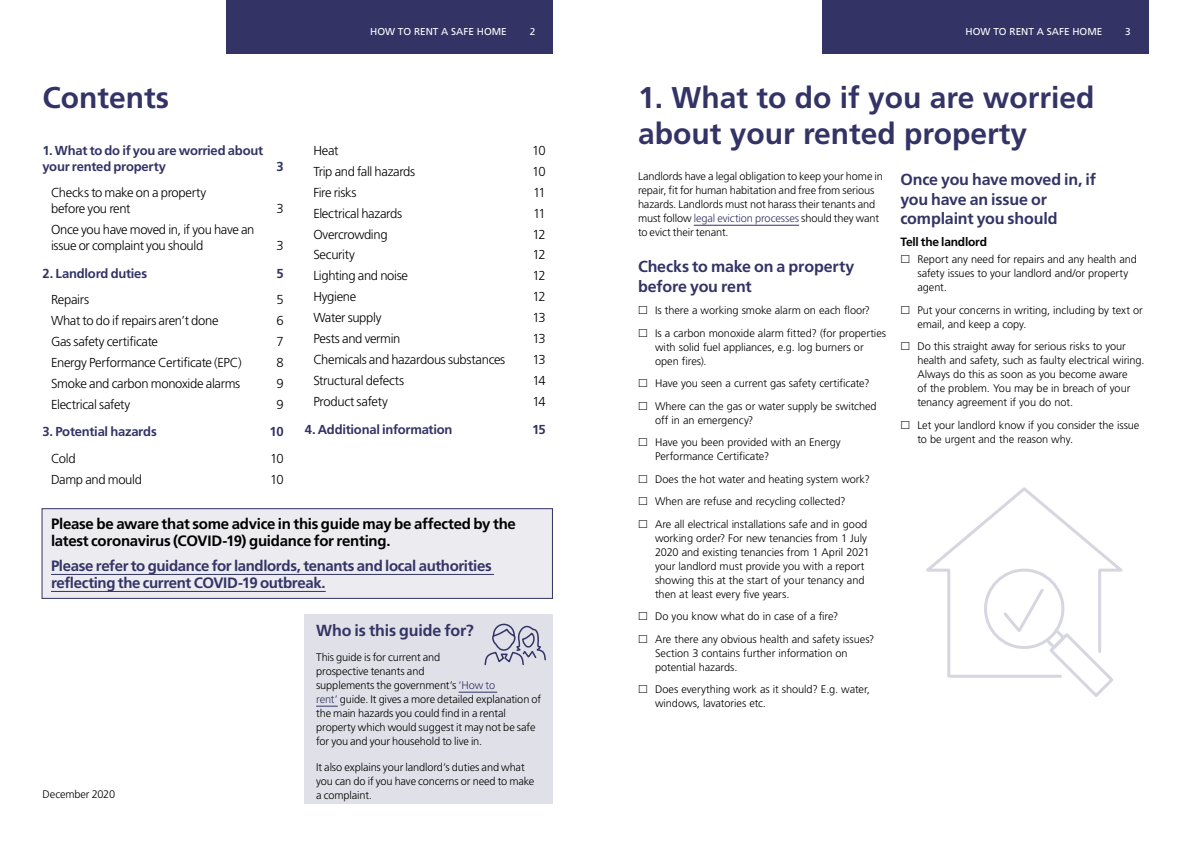
<style>
.page{position:relative;width:1191px;height:842px;background:#fff}
.page>*{position:absolute;margin:0;border:0;box-sizing:border-box;transform-origin:0 0}
.t1{font:700 30px/36px "Frutiger LT Std";color:#336}
.t2{font:700 16px/19.2px "Frutiger LT Std";letter-spacing:-.01em;color:#336}
.t3{font:700 15px/17px "Frutiger LT Std";letter-spacing:-.02em;color:#000}
.t4{font:700 15px/17px "Frutiger LT Std";letter-spacing:-.025em;color:#336}
.t5{font:300 13px/16px "Frutiger LT Std";letter-spacing:-.025em;color:#000}
.t6{font:700 13px/16px "Frutiger LT Std";letter-spacing:-.02em;color:#336}
.t7{font:700 12px "Frutiger LT Std";letter-spacing:-.015em;color:#000}
.t8{font:300 11px/14px "Frutiger LT Std";letter-spacing:-.01em;color:#000}
.t9{font:10px "Frutiger LT Std";color:#fff}
.s1{color:#336}
</style>
<div class="page">
<div style="left:227px;top:0;width:326px;height:54px;background:#336"></div>
<div style="left:305px;top:614px;width:248px;height:31px;background:#e0e0e8"></div>
<div style="left:305px;top:644px;width:248px;height:115px;background:#e0e0e8"></div>
<hr style="left:458px;top:692px;width:39px;height:1px;background:#336">
<svg style="left:316px;top:706px;width:22px;height:1px"></svg>
<div style="left:305px;top:754px;width:248px;height:50px;background:#e0e0e8"></div>
<svg style="left:484px;top:623px;width:62px;height:43px"></svg>
<div style="left:42px;top:509px;width:510px;height:89px;background:#ebebf0"></div>
<hr style="left:51px;top:574px;width:443px;height:1px;background:#336">
<hr style="left:51px;top:591px;width:275px;height:1px;background:#336">
<div style="left:42px;top:508px;width:511px;height:91px;border:1px solid #336"></div>
<div style="left:822px;top:0;width:326px;height:54px;background:#336"></div>
<hr style="left:693px;top:225px;width:106px;height:1px;background:#336">
<svg style="left:926px;top:487px;width:197px;height:210px"></svg>
<h1 class="t1" style="left:43px;top:79px;width:128px">Contents</h1>
<p class="t6" style="left:43px;top:142px;width:222px">1. What to do if you are worried about your rented property</p>
<p class="t5" style="left:51px;top:185px;width:157px">Checks to make on a property before you rent</p>
<p class="t5" style="left:51px;top:222px;width:205px">Once you have moved in, if you have an issue or complaint you should</p>
<p class="t6" style="left:276px;top:158px;width:9px">3</p>
<p class="t5" style="left:276px;top:201px;width:9px">3</p>
<p class="t5" style="left:276px;top:238px;width:9px">3</p>
<p class="t6" style="left:43px;top:265px;width:106px">2. Landlord duties</p>
<p class="t6" style="left:276px;top:265px;width:9px">5</p>
<p class="t5" style="left:51px;top:292px;width:40px">Repairs</p>
<p class="t5" style="left:276px;top:292px;width:9px">5</p>
<p class="t5" style="left:51px;top:313px;width:169px">What to do if repairs aren’t done</p>
<p class="t5" style="left:276px;top:313px;width:9px">6</p>
<p class="t5" style="left:51px;top:334px;width:109px">Gas safety certificate</p>
<p class="t5" style="left:276px;top:334px;width:9px">7</p>
<p class="t5" style="left:51px;top:355px;width:192px">Energy Performance Certificate (EPC)</p>
<p class="t5" style="left:276px;top:355px;width:9px">8</p>
<p class="t5" style="left:51px;top:376px;width:191px">Smoke and carbon monoxide alarms</p>
<p class="t5" style="left:276px;top:376px;width:9px">9</p>
<p class="t5" style="left:51px;top:397px;width:81px">Electrical safety</p>
<p class="t5" style="left:276px;top:397px;width:9px">9</p>
<p class="t6" style="left:43px;top:424px;width:116px">3. Potential hazards</p>
<p class="t6" style="left:269px;top:424px;width:15px">10</p>
<p class="t5" style="left:51px;top:451px;width:26px">Cold</p>
<p class="t5" style="left:270px;top:451px;width:15px">10</p>
<p class="t5" style="left:51px;top:472px;width:92px">Damp and mould</p>
<p class="t5" style="left:270px;top:472px;width:15px">10</p>
<p class="t9" style="left:370px;top:26px;width:138px">HOW TO RENT A SAFE HOME</p>
<p class="t9" style="left:529px;top:26px;width:7px">2</p>
<p class="t5" style="left:313px;top:142px;width:27px">Heat</p>
<p class="t5" style="left:532px;top:142px;width:15px">10</p>
<p class="t5" style="left:313px;top:163px;width:103px">Trip and fall hazards</p>
<p class="t5" style="left:532px;top:163px;width:15px">10</p>
<p class="t5" style="left:313px;top:184px;width:45px">Fire risks</p>
<p class="t5" style="left:533px;top:184px;width:14px">11</p>
<p class="t5" style="left:313px;top:205px;width:90px">Electrical hazards</p>
<p class="t5" style="left:533px;top:205px;width:14px">11</p>
<p class="t5" style="left:313px;top:226px;width:76px">Overcrowding</p>
<p class="t5" style="left:532px;top:226px;width:15px">12</p>
<p class="t5" style="left:313px;top:247px;width:43px">Security</p>
<p class="t5" style="left:532px;top:247px;width:15px">12</p>
<p class="t5" style="left:313px;top:268px;width:96px">Lighting and noise</p>
<p class="t5" style="left:532px;top:268px;width:15px">12</p>
<p class="t5" style="left:313px;top:289px;width:44px">Hygiene</p>
<p class="t5" style="left:532px;top:289px;width:15px">12</p>
<p class="t5" style="left:313px;top:310px;width:70px">Water supply</p>
<p class="t5" style="left:532px;top:310px;width:15px">13</p>
<p class="t5" style="left:313px;top:331px;width:89px">Pests and vermin</p>
<p class="t5" style="left:532px;top:331px;width:15px">13</p>
<p class="t5" style="left:313px;top:352px;width:193px">Chemicals and hazardous substances</p>
<p class="t5" style="left:532px;top:352px;width:15px">13</p>
<p class="t5" style="left:313px;top:373px;width:92px">Structural defects</p>
<p class="t5" style="left:532px;top:373px;width:15px">14</p>
<p class="t5" style="left:313px;top:394px;width:76px">Product safety</p>
<p class="t5" style="left:532px;top:394px;width:15px">14</p>
<p class="t6" style="left:305px;top:421px;width:149px">4. Additional information</p>
<p class="t6" style="left:532px;top:421px;width:15px">15</p>
<h3 class="t3" style="left:51px;top:515px;width:466px">Please be aware that some advice in this guide may be affected by the latest coronavirus (COVID-19) guidance for renting.</h3>
<h3 class="t4" style="left:51px;top:558px;width:442px">Please refer to guidance for landlords, tenants and local authorities reflecting the current COVID-19 outbreak.</h3>
<p class="t8" style="left:43px;top:788px;width:74px">December 2020</p>
<h2 class="t2" style="left:316px;top:621px;width:159px">Who is this guide for?</h2>
<p class="t8" style="left:316px;top:650px;width:226px">This guide is for current and<br>prospective tenants and<br>supplements the government’s <span class="s1">‘How to<br>rent’</span> guide. It gives a more detailed explanation of the main hazards you could find in a rental property which would suggest it may not be safe for you and your household to live in.</p>
<p class="t8" style="left:316px;top:760px;width:220px">It also explains your landlord’s duties and what you can do if you have concerns or need to make a complaint.</p>
<p class="t9" style="left:965px;top:26px;width:138px">HOW TO RENT A SAFE HOME</p>
<p class="t9" style="left:1125px;top:26px;width:7px">3</p>
<h1 class="t1" style="left:638px;top:79px;width:458px">1. What to do if you are worried about your rented property</h1>
<p class="t8" style="left:638px;top:170px;width:246px">Landlords have a legal obligation to keep your home in repair, fit for human habitation and free from serious hazards. Landlords must not harass their tenants and must follow <span class="s1">legal eviction processes</span> should they want to evict their tenant.</p>
<h2 class="t2" style="left:638px;top:257px;width:218px">Checks to make on a property before you rent</h2>
<p class="t8" style="left:655px;top:299px;width:232px;line-height:22.5px">Is there a working smoke alarm on each floor?<br>Is a carbon monoxide alarm fitted? (for properties</p>
<p class="t8" style="left:655px;top:340px;width:210px">with solid fuel appliances, e.g. log burners or open fires).</p>
<p class="t8" style="left:655px;top:372px;width:223px;line-height:22.5px">Have you seen a current gas safety certificate?<br>Where can the gas or water supply be switched</p>
<p class="t8" style="left:655px;top:409px;width:187px;line-height:22.5px">off in an emergency?<br>Have you been provided with an Energy</p>
<p class="t8" style="left:655px;top:445px;width:216px;line-height:22.5px">Performance Certificate?<br>Does the hot water and heating system work?<br>When are refuse and recycling collected?<br>Are all electrical installations safe and in good</p>
<p class="t8" style="left:655px;top:531px;width:216px">working order? For new tenancies from 1 July 2020 and existing tenancies from 1 April 2021 your landlord must provide you with a report showing this at the start of your tenancy and then at least every five years.</p>
<p class="t8" style="left:655px;top:605px;width:221px;line-height:22.5px">Do you know what do in case of a fire?<br>Are there any obvious health and safety issues?</p>
<p class="t8" style="left:655px;top:646px;width:194px">Section 3 contains further information on potential hazards.</p>
<p class="t8" style="left:655px;top:683px;width:216px">Does everything work as it should? E.g. water, windows, lavatories etc.</p>
<h2 class="t2" style="left:900px;top:170px;width:197px">Once you have moved in, if you have an issue or complaint you should</h2>
<p class="t7" style="left:900px;top:235px;width:88px">Tell the landlord</p>
<p class="t8" style="left:917px;top:253px;width:221px">Report any need for repairs and any health and safety issues to your landlord and/or property agent.</p>
<p class="t8" style="left:917px;top:303px;width:227px">Put your concerns in writing, including by text or email, and keep a copy.</p>
<p class="t8" style="left:917px;top:340px;width:229px">Do this straight away for serious risks to your health and safety, such as faulty electrical wiring.<br>Always do this as soon as you become aware<br>of the problem. You may be in breach of your tenancy agreement if you do not.</p>
<p class="t8" style="left:917px;top:418px;width:224px">Let your landlord know if you consider the issue to be urgent and the reason why.</p>
</div>
